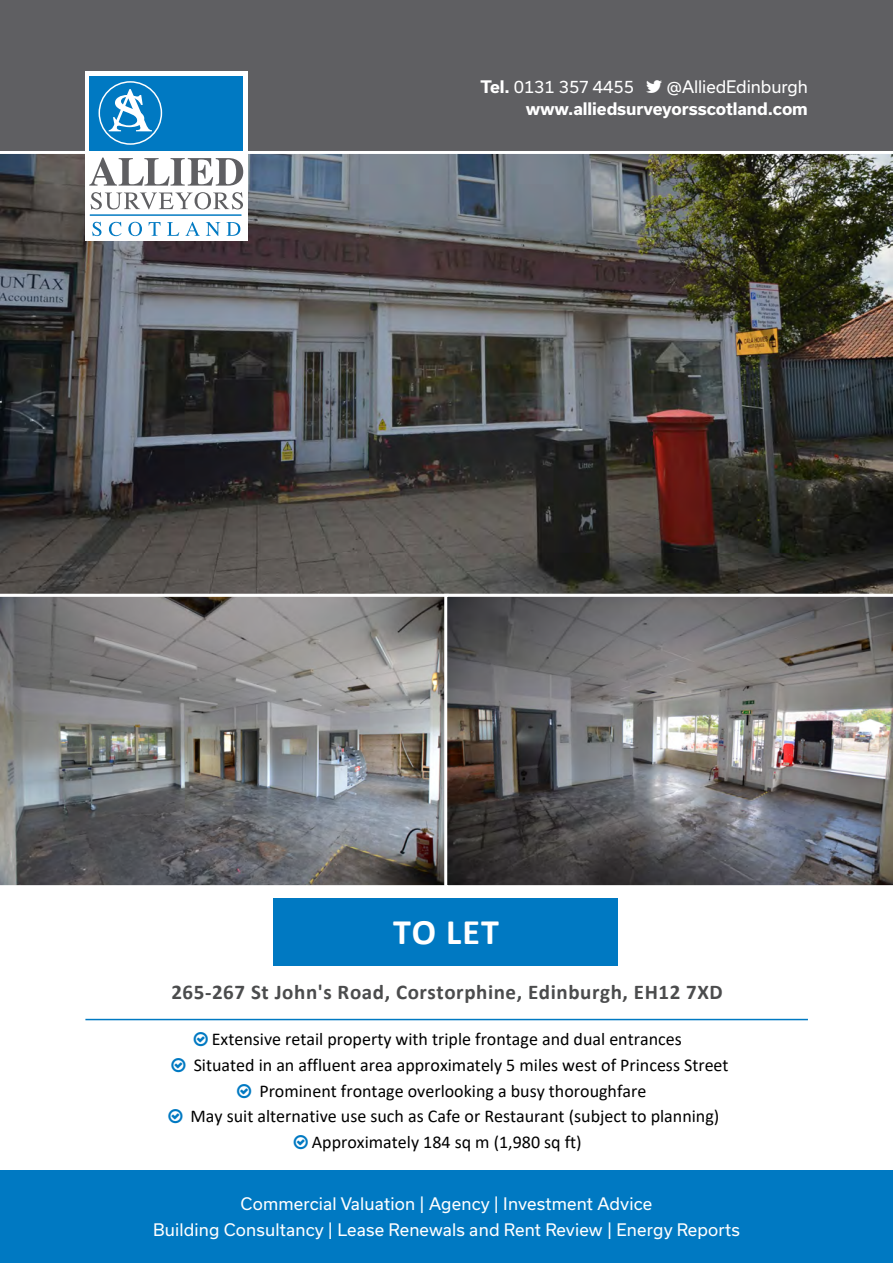
<style>
.page{position:relative;width:893px;height:1263px;background:#fff}
.page>*{position:absolute;margin:0;border:0;box-sizing:border-box;transform-origin:0 0}
.t1{font:700 36px "Calibri";color:#fff}
.t2{font:700 21px "Calibri";letter-spacing:.03em;color:#4b4c4d}
.t3{font:18px "Calibri";color:#000}
.t4{font:16.5px/25.5px "Usual";letter-spacing:.01em;color:#fff;text-align:center}
.t5{font:700 16.5px "Usual";letter-spacing:-.005em;color:#fff}
.s1{font-weight:700}
</style>
<div class="page">
<img style="left:0;top:154px;width:893px;height:440px">
<div style="left:0;top:0;width:893px;height:151px;background:#5f5f62"></div>
<svg style="left:0;top:596px;width:444px;height:290px;background:#7e7f80"></svg>
<img style="left:444px;top:596px;width:449px;height:290px">
<div style="left:0;top:1171px;width:893px;height:92px;background:#0079c2"></div>
<div style="left:85px;top:71px;width:162px;height:170px;background:#fff"></div>
<div style="left:89px;top:76px;width:154px;height:75px;background:#0079c2"></div>
<div style="left:99px;top:81px;width:63px;height:64px;border:1px solid #fff;border-radius:50%"></div>
<svg style="left:109px;top:89px;width:43px;height:42px"></svg>
<hr style="left:90px;top:215px;width:151px;height:1px;background:#0079c2">
<svg style="left:89px;top:158px;width:154px;height:28px"></svg>
<svg style="left:91px;top:192px;width:152px;height:17px"></svg>
<svg style="left:92px;top:222px;width:9px;height:14px"></svg>
<svg style="left:109px;top:222px;width:13px;height:14px"></svg>
<svg style="left:128px;top:222px;width:14px;height:14px"></svg>
<svg style="left:149px;top:222px;width:12px;height:14px"></svg>
<svg style="left:167px;top:222px;width:12px;height:14px"></svg>
<svg style="left:185px;top:222px;width:15px;height:14px"></svg>
<svg style="left:206px;top:222px;width:14px;height:14px"></svg>
<svg style="left:226px;top:222px;width:14px;height:14px"></svg>
<div style="left:273px;top:898px;width:345px;height:68px;background:#0079c2"></div>
<hr style="left:85px;top:1019px;width:723px;height:1px;background:#0079c2">
<p class="t4" style="left:480px;top:74px;width:155px"><span class="s1">Tel.</span> 0131 357 4455</p>
<p class="t4" style="left:667px;top:74px;width:142px">@AlliedEdinburgh</p>
<p class="t5" style="left:526px;top:99px;width:284px">www.alliedsurveyorsscotland.com</p>
<p class="t1" style="left:393px;top:907px;width:107px">TO LET</p>
<p class="t2" style="left:171px;top:977px;width:553px">265-267 St John's Road, Corstorphine, Edinburgh, EH12 7XD</p>
<p class="t3" style="left:212px;top:1027px;width:471px">Extensive retail property with triple frontage and dual entrances</p>
<p class="t3" style="left:194px;top:1052px;width:536px">Situated in an affluent area approximately 5 miles west of Princess Street</p>
<p class="t3" style="left:259px;top:1078px;width:389px">Prominent frontage overlooking a busy thoroughfare</p>
<p class="t3" style="left:191px;top:1104px;width:530px">May suit alternative use such as Cafe or Restaurant (subject to planning)</p>
<p class="t3" style="left:312px;top:1129px;width:271px">Approximately 184 sq m (1,980 sq ft)</p>
<p class="t4" style="left:153px;top:1191px;width:588px">Commercial Valuation | Agency | Investment Advice<br>Building Consultancy | Lease Renewals and Rent Review | Energy Reports</p>
</div>
